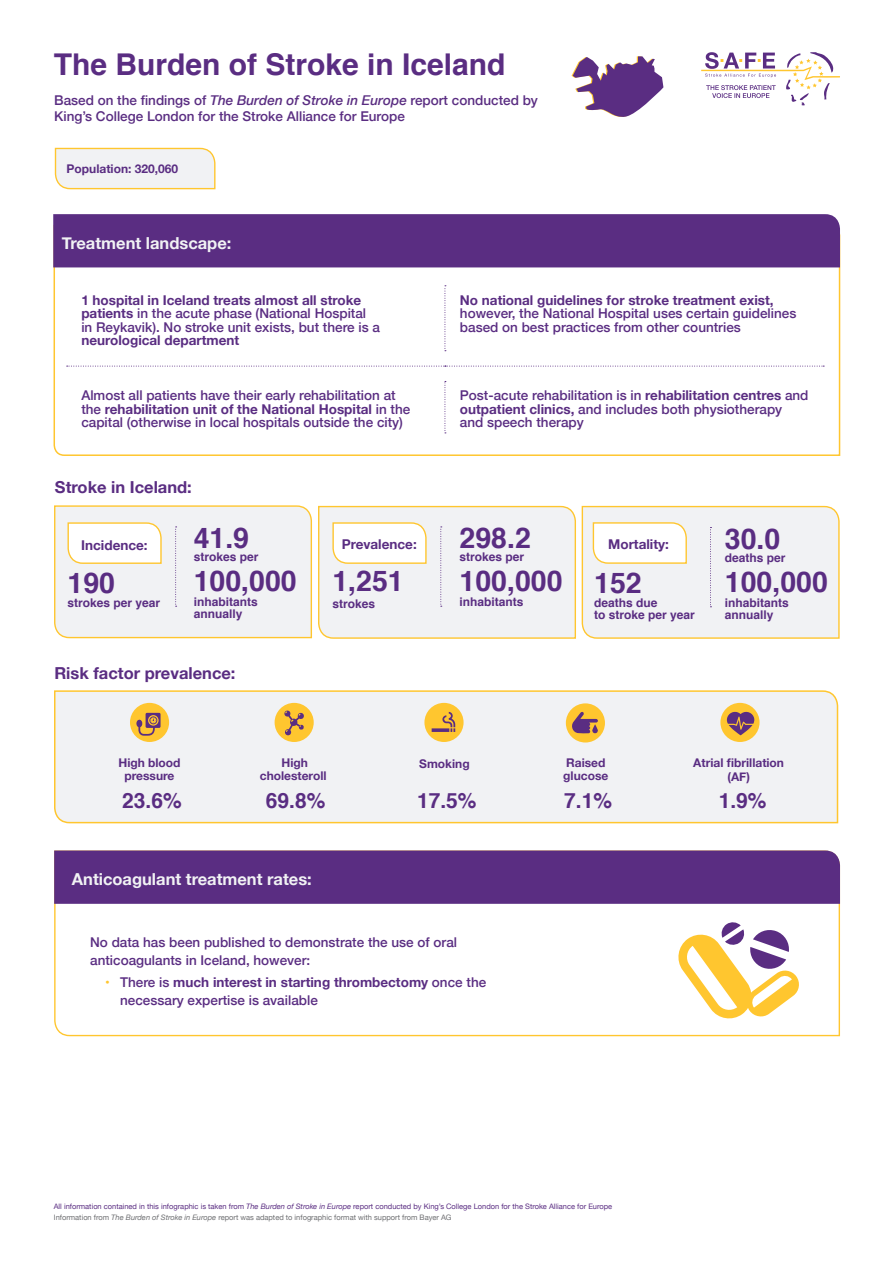
<style>
.page{position:relative;width:893px;height:1263px;background:#fff}
.page>*{position:absolute;margin:0;border:0;box-sizing:border-box;transform-origin:0 0}
.t1{font:700 30px "Helvetica";color:#5a2d82}
.t2{font:700 28.5px "Helvetica";color:#5a2d82}
.t3{font:700 21px "Helvetica";color:#5a2d82}
.t4{font:700 16.5px "Helvetica Neue";color:#f1f2f4}
.t5{font:700 16.5px "Helvetica Neue";color:#5a2d82}
.t6{font:500 13.5px/13.5px "Helvetica Neue";color:#5a2d82}
.t7{font:700 13.5px "Helvetica Neue";color:#5a2d82}
.t8{font:700 12px/12px "Helvetica";color:#5a2d82}
.t9{font:700 12px/13.5px "Helvetica Neue";color:#5a2d82;text-align:center}
.t10{font:7.5px/10.9px "Helvetica Neue";color:#5a2d82}
.s1{font-style:italic}
.s2{font-weight:700}
.s3{font-weight:700;color:#ffc62f}
.s4{color:#6d6e71}
.s5{font-style:italic;color:#6d6e71}
</style>
<div class="page">
<svg style="left:54px;top:147px;width:162px;height:43px"></svg>
<svg style="left:54px;top:866px;width:787px;height:171px"></svg>
<div style="left:54px;top:850px;width:786px;height:54px;background:#5a2d82"></div>
<svg style="left:675px;top:921px;width:126px;height:100px"></svg>
<svg style="left:54px;top:505px;width:786px;height:134px"></svg>
<svg style="left:53px;top:234px;width:788px;height:222px"></svg>
<div style="left:53px;top:214px;width:787px;height:53px;background:#5a2d82"></div>
<div style="left:54px;top:690px;width:785px;height:134px;background:#f1f2f4"></div>
<div style="left:424px;top:703px;width:40px;height:39px;background:#ffc62f;border-radius:50%"></div>
<svg style="left:432px;top:712px;width:23px;height:20px"></svg>
<div style="left:566px;top:703px;width:39px;height:39px;background:#ffc62f;border-radius:50%"></div>
<svg style="left:572px;top:712px;width:26px;height:21px"></svg>
<div style="left:130px;top:703px;width:39px;height:39px;background:#ffc62f;border-radius:50%"></div>
<svg style="left:136px;top:713px;width:25px;height:23px"></svg>
<div style="left:720px;top:703px;width:39px;height:39px;background:#ffc62f;border-radius:50%"></div>
<svg style="left:726px;top:711px;width:28px;height:24px"></svg>
<div style="left:275px;top:703px;width:39px;height:39px;background:#ffc62f;border-radius:50%"></div>
<svg style="left:284px;top:710px;width:20px;height:26px"></svg>
<svg style="left:445px;top:285px;width:1px;height:66px"></svg>
<svg style="left:67px;top:366px;width:757px;height:1px"></svg>
<svg style="left:445px;top:381px;width:1px;height:52px"></svg>
<svg style="left:571px;top:56px;width:92px;height:61px"></svg>
<svg style="left:701px;top:52px;width:139px;height:54px"></svg>
<h1 class="t1" style="left:54px;top:40px;width:453px">The Burden of Stroke in Iceland</h1>
<p class="t6" style="left:54px;top:91px;width:485px;line-height:16.5px">Based on the findings of <span class="s1">The Burden of Stroke in Europe</span> report conducted by<br>King’s College London for the Stroke Alliance for Europe</p>
<p class="t9" style="left:67px;top:162px;width:113px">Population: 320,060</p>
<p class="t4" style="left:62px;top:230px;width:171px">Treatment landscape:</p>
<p class="t6" style="left:81px;top:292px;width:300px"><span class="s2">1 hospital in Iceland treats almost all stroke patients</span> in the acute phase (National Hospital in Reykavik). No stroke unit exists, but there is a</p>
<p class="t7" style="left:81px;top:330px;width:159px">neurological department</p>
<p class="t7" style="left:460px;top:289px;width:315px">No national guidelines for stroke treatment exist,</p>
<p class="t6" style="left:460px;top:305px;width:338px">however, the National Hospital uses certain guidelines based on best practices from other countries</p>
<p class="t6" style="left:81px;top:388px;width:330px">Almost all patients have their early rehabilitation at the <span class="s2">rehabilitation unit of the National Hospital</span> in the capital (otherwise in local hospitals outside the city)</p>
<p class="t6" style="left:460px;top:388px;width:350px">Post-acute rehabilitation is in <span class="s2">rehabilitation centres</span> and <span class="s2">outpatient clinics,</span> and includes both physiotherapy and speech therapy</p>
<p class="t5" style="left:55px;top:474px;width:138px">Stroke in Iceland:</p>
<p class="t7" style="left:81px;top:535px;width:68px">Incidence:</p>
<h2 class="t2" style="left:68px;top:560px;width:49px">190</h2>
<p class="t8" style="left:68px;top:596px;width:94px">strokes per year</p>
<h2 class="t2" style="left:194px;top:515px;width:57px">41.9</h2>
<p class="t8" style="left:194px;top:551px;width:66px">strokes per</p>
<h2 class="t2" style="left:194px;top:558px;width:104px">100,000</h2>
<p class="t8" style="left:194px;top:596px;width:66px">inhabitants annually</p>
<p class="t5" style="left:54px;top:660px;width:183px">Risk factor prevalence:</p>
<h2 class="t2" style="left:459px;top:515px;width:73px">298.2</h2>
<p class="t8" style="left:459px;top:551px;width:66px">strokes per</p>
<h2 class="t2" style="left:459px;top:558px;width:104px">100,000</h2>
<p class="t8" style="left:459px;top:596px;width:66px">inhabitants</p>
<p class="t7" style="left:342px;top:534px;width:77px">Prevalence:</p>
<p class="t7" style="left:608px;top:534px;width:62px">Mortality:</p>
<h2 class="t2" style="left:332px;top:558px;width:73px">1,251</h2>
<p class="t8" style="left:332px;top:597px;width:44px">strokes</p>
<h2 class="t2" style="left:594px;top:560px;width:49px">152</h2>
<p class="t8" style="left:594px;top:597px;width:102px">deaths due<br>to stroke per year</p>
<h2 class="t2" style="left:725px;top:515px;width:57px">30.0</h2>
<p class="t8" style="left:725px;top:552px;width:62px">deaths per</p>
<h2 class="t2" style="left:725px;top:559px;width:104px">100,000</h2>
<p class="t8" style="left:725px;top:597px;width:66px">inhabitants annually</p>
<p class="t9" style="left:118px;top:756px;width:64px">High blood pressure</p>
<p class="t9" style="left:260px;top:756px;width:68px">High cholesteroll</p>
<p class="t9" style="left:419px;top:757px;width:52px">Smoking</p>
<p class="t9" style="left:563px;top:756px;width:47px;text-align:left">Raised glucose</p>
<p class="t9" style="left:693px;top:757px;width:92px">Atrial fibrillation (AF)</p>
<h3 class="t3" style="left:122px;top:783px;width:61px">23.6%</h3>
<h3 class="t3" style="left:266px;top:783px;width:61px">69.8%</h3>
<h3 class="t3" style="left:417px;top:783px;width:61px">17.5%</h3>
<h3 class="t3" style="left:564px;top:783px;width:49px">7.1%</h3>
<h3 class="t3" style="left:719px;top:784px;width:49px">1.9%</h3>
<p class="t4" style="left:72px;top:866px;width:241px">Anticoagulant treatment rates:</p>
<p class="t6" style="left:90px;top:932px;width:368px;line-height:18px">No data has been published to demonstrate the use of oral anticoagulants in Iceland, however:</p>
<p class="t6" style="left:120px;top:972px;width:368px;line-height:18px;text-indent:-15px"><span class="s3">•</span> There is <span class="s2">much interest in starting thrombectomy</span> once the necessary expertise is available</p>
<p class="t10" style="left:54px;top:1201px;width:560px">All information contained in this infographic is taken from <span class="s1">The Burden of Stroke in Europe</span> report conducted by King’s College London for the Stroke Alliance for Europe<br><span class="s4">Information from</span> <span class="s5">The Burden of Stroke in Europe</span> <span class="s4">report was adapted to infographic format with support from Bayer AG</span></p>
</div>
